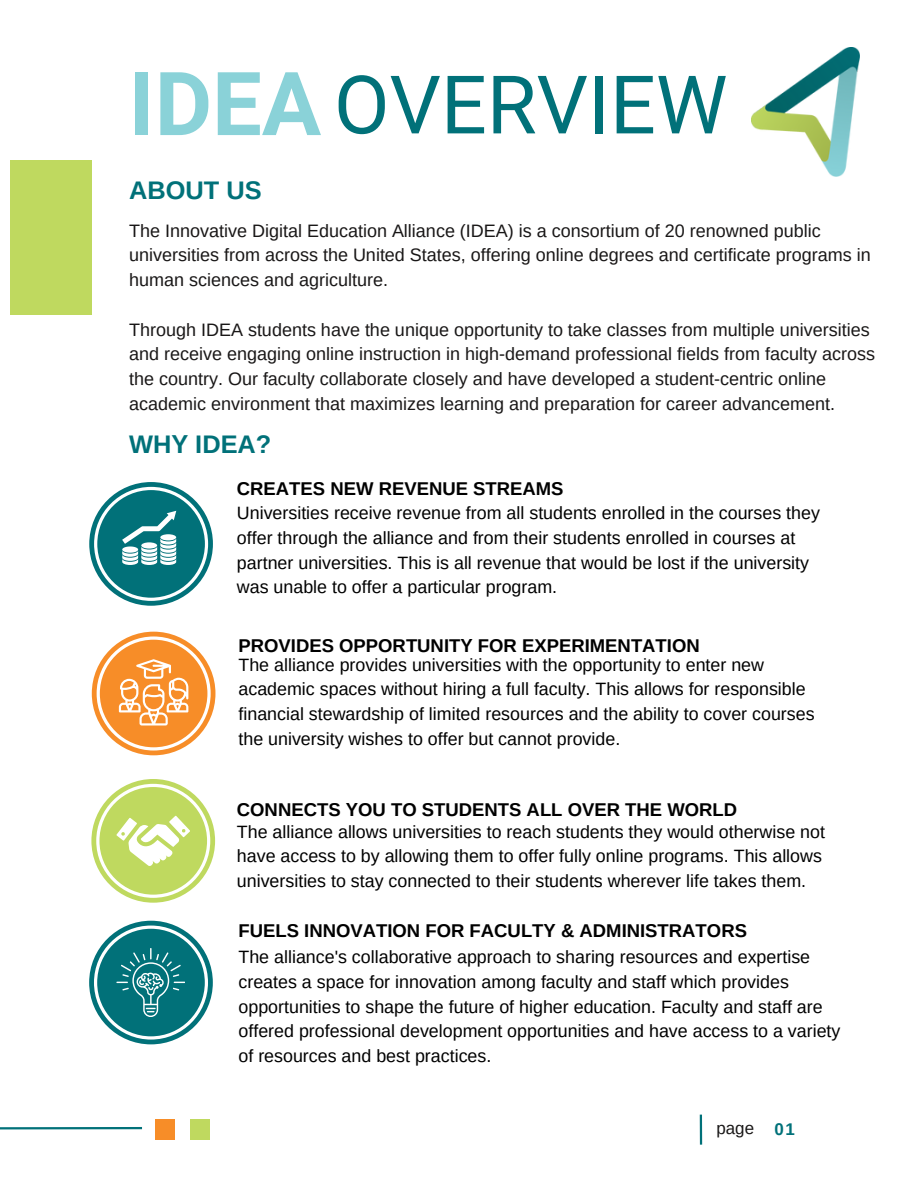
<style>
.page{position:relative;width:918px;height:1188px;background:#fff}
.page>*{position:absolute;margin:0;border:0;box-sizing:border-box;transform-origin:0 0}
.t1{font:80.85px "Roboto";color:#017179}
.t2{font:700 25.35px "Arimo";color:#017179}
.t3{font:700 18.45px "Arimo";color:#000}
.t4{font:18px/24.8px "Arimo";color:#191717}
.t5{font:17.85px/24.8px "Arimo";color:#000}
.t6{font:16.95px "Arimo";color:#191717}
.t7{font:700 16.95px "Arimo";color:#017179}
.s1{font-weight:700;font-size:88.35px;color:#8ad2d8}
</style>
<div class="page">
<hr style="left:700px;top:1115px;width:2px;height:30px;background:#017179">
<div style="left:190px;top:1120px;width:20px;height:20px;background:#bfd95f"></div>
<div style="left:155px;top:1120px;width:19px;height:20px;background:#f78d28"></div>
<svg style="left:89px;top:482px;width:124px;height:124px"></svg>
<svg style="left:91px;top:779px;width:124px;height:124px"></svg>
<svg style="left:89px;top:921px;width:124px;height:123px"></svg>
<svg style="left:92px;top:632px;width:123px;height:123px"></svg>
<hr style="left:0;top:1127px;width:142px;height:3px;background:#017179">
<div style="left:10px;top:161px;width:82px;height:154px;background:#bfd95f"></div>
<img style="left:751px;top:47px;width:108px;height:130px">
<h2 class="t1" style="left:129px;top:58px;width:600px"><span class="s1">IDEA</span> OVERVIEW</h2>
<h3 class="t2" style="left:129px;top:176px;width:134px">ABOUT US</h3>
<p class="t4" style="left:129px;top:218px;width:743px">The Innovative Digital Education Alliance (IDEA) is a consortium of 20 renowned public universities from across the United States, offering online degrees and certificate programs in human sciences and agriculture.</p>
<p class="t4" style="left:129px;top:317px;width:747px">Through IDEA students have the unique opportunity to take classes from multiple universities and receive engaging online instruction in high-demand professional fields from faculty across the country. Our faculty collaborate closely and have developed a student-centric online academic environment that maximizes learning and preparation for career advancement.</p>
<p class="t2" style="left:129px;top:430px;width:144px">WHY IDEA?</p>
<p class="t3" style="left:237px;top:478px;width:328px">CREATES NEW REVENUE STREAMS</p>
<p class="t5" style="left:237px;top:501px;width:585px">Universities receive revenue from all students enrolled in the courses they offer through the alliance and from their students enrolled in courses at partner universities. This is all revenue that would be lost if the university was unable to offer a particular program.</p>
<h4 class="t3" style="left:239px;top:635px;width:463px">PROVIDES OPPORTUNITY FOR EXPERIMENTATION</h4>
<p class="t5" style="left:239px;top:652px;width:578px">The alliance provides universities with the opportunity to enter new academic spaces without hiring a full faculty. This allows for responsible financial stewardship of limited resources and the ability to cover courses the university wishes to offer but cannot provide.</p>
<p class="t3" style="left:237px;top:800px;width:502px">CONNECTS YOU TO STUDENTS ALL OVER THE WORLD</p>
<h4 class="t5" style="left:237px;top:819px;width:590px">The alliance allows universities to reach students they would otherwise not have access to by allowing them to offer fully online programs. This allows universities to stay connected to their students wherever life takes them.</h4>
<p class="t3" style="left:239px;top:920px;width:510px">FUELS INNOVATION FOR FACULTY &amp; ADMINISTRATORS</p>
<p class="t5" style="left:239px;top:944px;width:604px">The alliance's collaborative approach to sharing resources and expertise creates a space for innovation among faculty and staff which provides opportunities to shape the future of higher education. Faculty and staff are offered professional development opportunities and have access to a variety of resources and best practices.</p>
<p class="t6" style="left:716px;top:1119px;width:39px">page</p>
<h1 class="t7" style="left:774px;top:1119px;width:22px">01</h1>
</div>
